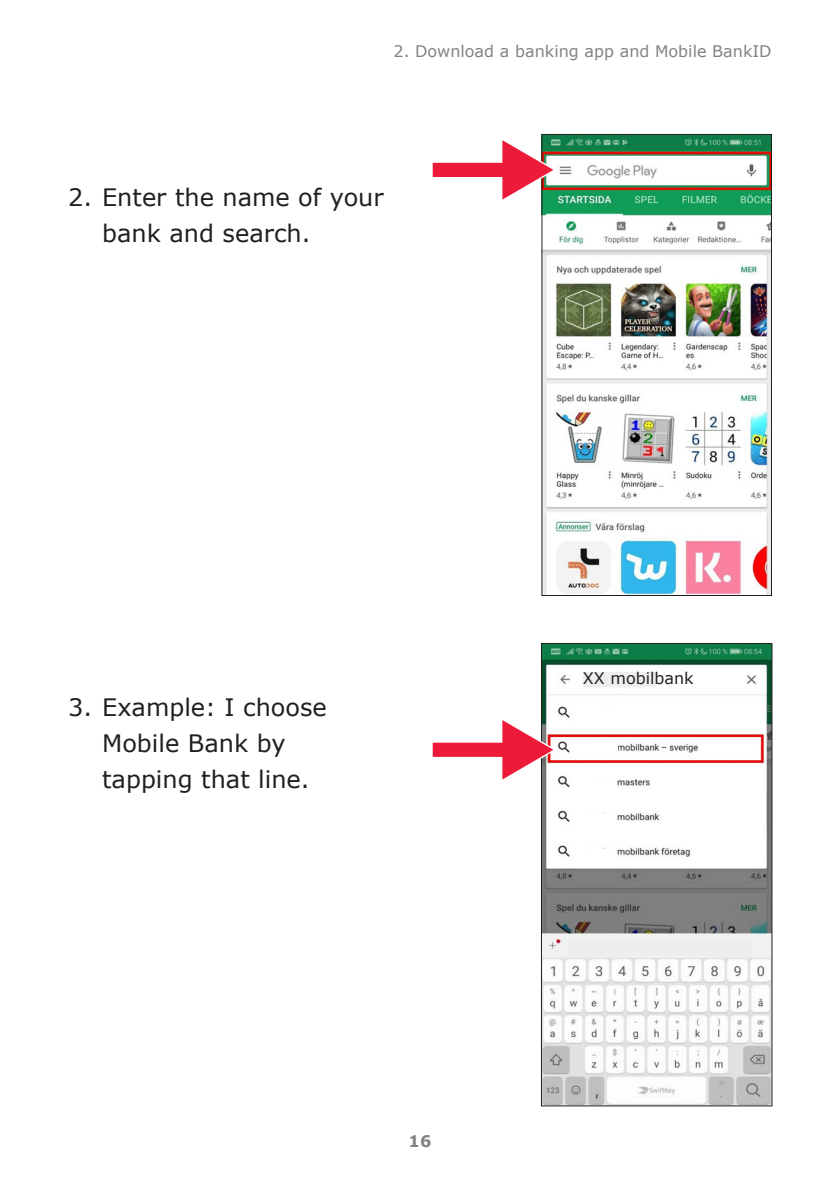
<style>
.page{position:relative;width:840px;height:1191px;background:#fff}
.page>*{position:absolute;margin:0;border:0;box-sizing:border-box;transform-origin:0 0}
.t1{font:24px/36px "Verdana";color:#231f20}
.t2{font:16px "Verdana";color:#808285}
.t3{font:16px "Verdana";color:#231f20}
.t4{font:700 16px "Verdana";color:#808285}
</style>
<div class="page">
<img style="left:543px;top:136px;width:226px;height:458px">
<div style="left:541px;top:134px;width:230px;height:462px;border:1px solid #231f20"></div>
<svg style="left:432px;top:137px;width:125px;height:66px"></svg>
<img style="left:542px;top:645px;width:228px;height:459px">
<div style="left:540px;top:643px;width:232px;height:463px;border:1px solid #231f20"></div>
<svg style="left:432px;top:716px;width:125px;height:67px"></svg>
<div style="left:582px;top:672px;width:74px;height:15px;background:#edefee"></div>
<div style="left:583px;top:707px;width:72px;height:14px;background:#fff"></div>
<div style="left:583px;top:743px;width:34px;height:13px;background:#fff"></div>
<div style="left:582px;top:778px;width:33px;height:14px;background:#fff"></div>
<div style="left:582px;top:814px;width:33px;height:13px;background:#fff"></div>
<div style="left:582px;top:849px;width:33px;height:14px;background:#fff"></div>
<div style="left:567px;top:940px;width:185px;height:15px;background:#edefee"></div>
<p class="t2" style="left:393px;top:40px;width:379px">2. Download a banking app and Mobile BankID</p>
<p class="t1" style="left:102px;top:178px;width:283px;text-indent:-34px">2. Enter the name of your bank and search.</p>
<p class="t1" style="left:102px;top:689px;width:226px;text-indent:-34px">3. Example: I choose<br>Mobile Bank by tapping that line.</p>
<p class="t4" style="left:408px;top:1129px;width:24px">16</p>
<p class="t3" style="left:582px;top:667px;width:112px">XX mobilbank</p>
</div>
